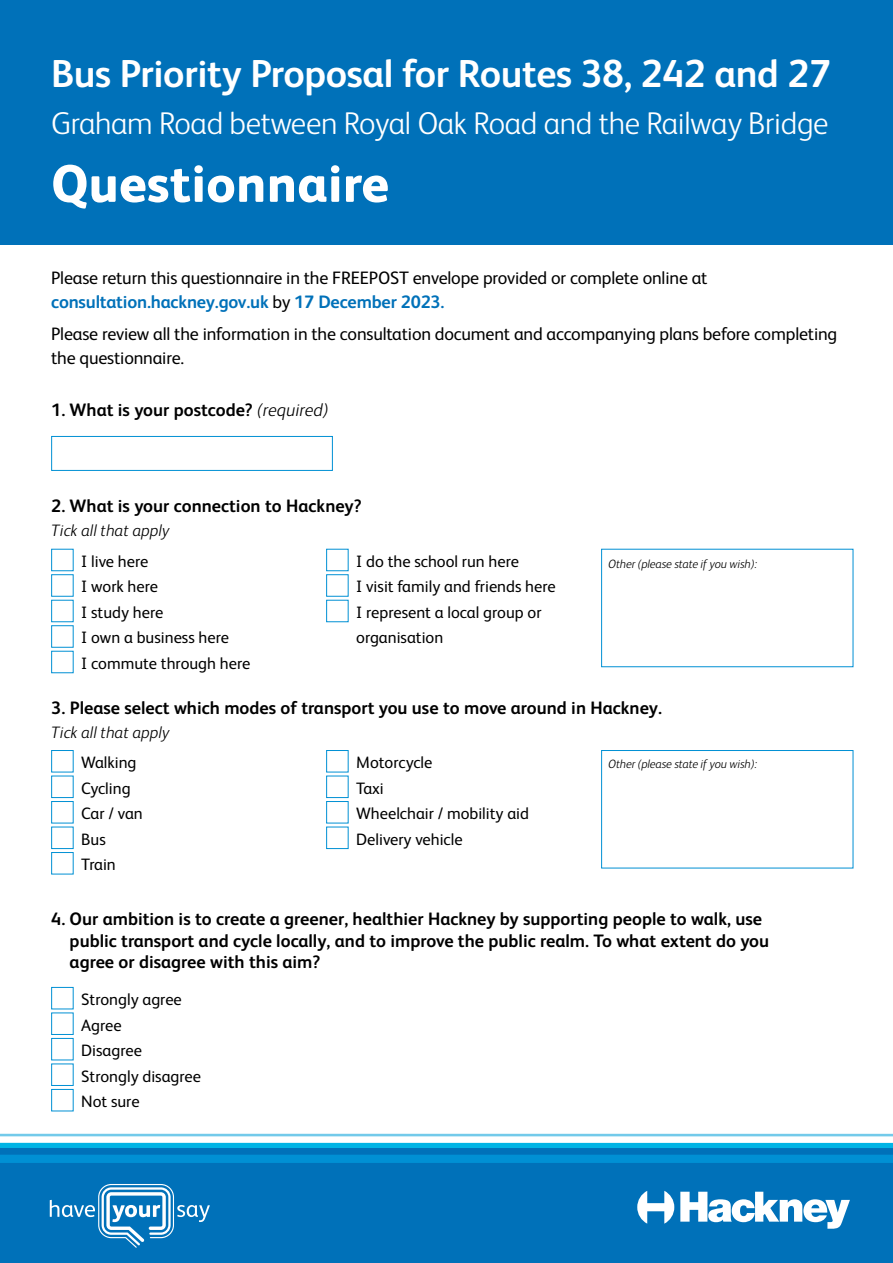
<style>
.page{position:relative;width:893px;height:1263px;background:#fff}
.page>*{position:absolute;margin:0;border:0;box-sizing:border-box;transform-origin:0 0}
.t1{font:800 52.5px "FS Albert";letter-spacing:.005em;color:#fff}
.t2{font:700 39px "FS Albert";letter-spacing:-.01em;color:#fff}
.t3{font:300 31.5px "FS Albert";letter-spacing:-.01em;color:#fff}
.t4{font:700 18px/21.6px "FS Albert";color:#000}
.t5{font:18px/24px "FS Albert";letter-spacing:-.01em;color:#000}
.t6{font:16.5px/25.5px "FS Albert";color:#000}
.t7{font:italic 300 16.5px "FS Albert";color:#000}
.t8{font:italic 300 12px "FS Albert";letter-spacing:-.01em;color:#000}
.s1{font-weight:700;color:#0071b9}
.s2{font-weight:300;font-style:italic}
</style>
<div class="page">
<div style="left:0;top:0;width:893px;height:245px;background:#0071b9"></div>
<div style="left:0;top:1147px;width:893px;height:116px;background:#0071b9"></div>
<svg style="left:0;top:1133px;width:893px;height:30px"></svg>
<svg style="left:637px;top:1191px;width:37px;height:33px"></svg>
<svg style="left:680px;top:1192px;width:170px;height:37px"></svg>
<svg style="left:50px;top:1184px;width:160px;height:64px"></svg>
<div style="left:51px;top:436px;width:282px;height:35px;border:1px solid #0090d4"></div>
<div style="left:51px;top:549px;width:23px;height:22px;border:1px solid #0090d4"></div>
<div style="left:51px;top:574px;width:23px;height:23px;border:1px solid #0090d4"></div>
<div style="left:51px;top:600px;width:23px;height:22px;border:1px solid #0090d4"></div>
<div style="left:51px;top:625px;width:23px;height:23px;border:1px solid #0090d4"></div>
<div style="left:51px;top:651px;width:23px;height:22px;border:1px solid #0090d4"></div>
<div style="left:326px;top:549px;width:23px;height:22px;border:1px solid #0090d4"></div>
<div style="left:326px;top:574px;width:23px;height:23px;border:1px solid #0090d4"></div>
<div style="left:326px;top:600px;width:23px;height:22px;border:1px solid #0090d4"></div>
<div style="left:51px;top:750px;width:23px;height:22px;border:1px solid #0090d4"></div>
<div style="left:51px;top:776px;width:23px;height:22px;border:1px solid #0090d4"></div>
<div style="left:51px;top:801px;width:23px;height:22px;border:1px solid #0090d4"></div>
<div style="left:51px;top:827px;width:23px;height:22px;border:1px solid #0090d4"></div>
<div style="left:51px;top:852px;width:23px;height:22px;border:1px solid #0090d4"></div>
<div style="left:326px;top:750px;width:23px;height:22px;border:1px solid #0090d4"></div>
<div style="left:326px;top:776px;width:23px;height:22px;border:1px solid #0090d4"></div>
<div style="left:326px;top:801px;width:23px;height:22px;border:1px solid #0090d4"></div>
<div style="left:326px;top:827px;width:23px;height:22px;border:1px solid #0090d4"></div>
<div style="left:601px;top:750px;width:252px;height:118px;border:1px solid #0090d4"></div>
<div style="left:51px;top:987px;width:23px;height:22px;border:1px solid #0090d4"></div>
<div style="left:51px;top:1012px;width:23px;height:23px;border:1px solid #0090d4"></div>
<div style="left:51px;top:1038px;width:23px;height:22px;border:1px solid #0090d4"></div>
<div style="left:51px;top:1063px;width:23px;height:23px;border:1px solid #0090d4"></div>
<div style="left:51px;top:1089px;width:23px;height:22px;border:1px solid #0090d4"></div>
<h2 class="t2" style="left:51px;top:47px;width:781px">Bus Priority Proposal for Routes 38, 242 and 27</h2>
<h3 class="t3" style="left:51px;top:102px;width:779px">Graham Road between Royal Oak Road and the Railway Bridge</h3>
<h1 class="t1" style="left:51px;top:146px;width:339px">Questionnaire</h1>
<p class="t5" style="left:51px;top:265px;width:658px">Please return this questionnaire in the FREEPOST envelope provided or complete online at <span class="s1">consultation.hackney.gov.uk</span> by <span class="s1">17 December 2023.</span></p>
<p class="t5" style="left:51px;top:321px;width:788px">Please review all the information in the consultation document and accompanying plans before completing the questionnaire.</p>
<p class="t4" style="left:51px;top:398px;width:279px">1. What is your postcode? <span class="s2">(required)</span></p>
<p class="t4" style="left:51px;top:494px;width:312px">2. What is your connection to Hackney?</p>
<p class="t7" style="left:51px;top:519px;width:120px">Tick all that apply</p>
<p class="t6" style="left:81px;top:548px;width:171px">I live here<br>I work here<br>I study here<br>I own a business here<br>I commute through here</p>
<p class="t6" style="left:356px;top:548px;width:201px">I do the school run here<br>I visit family and friends here<br>I represent a local group or organisation</p>
<p class="t8" style="left:608px;top:555px;width:150px">Other (please state if you wish):</p>
<p class="t4" style="left:51px;top:696px;width:612px">3. Please select which modes of transport you use to move around in Hackney.</p>
<p class="t7" style="left:51px;top:721px;width:120px">Tick all that apply</p>
<p class="t6" style="left:81px;top:749px;width:63px">Walking<br>Cycling<br>Car / van<br>Bus<br>Train</p>
<p class="t6" style="left:356px;top:749px;width:174px">Motorcycle<br>Taxi<br>Wheelchair / mobility aid<br>Delivery vehicle</p>
<p class="t8" style="left:608px;top:756px;width:150px">Other (please state if you wish):</p>
<p class="t4" style="left:70px;top:907px;width:701px;text-indent:-18px">4. Our ambition is to create a greener, healthier Hackney by supporting people to walk, use public transport and cycle locally, and to improve the public realm. To what extent do you agree or disagree with this aim?</p>
<p class="t6" style="left:81px;top:986px;width:121px">Strongly agree<br>Agree<br>Disagree<br>Strongly disagree<br>Not sure</p>
</div>
